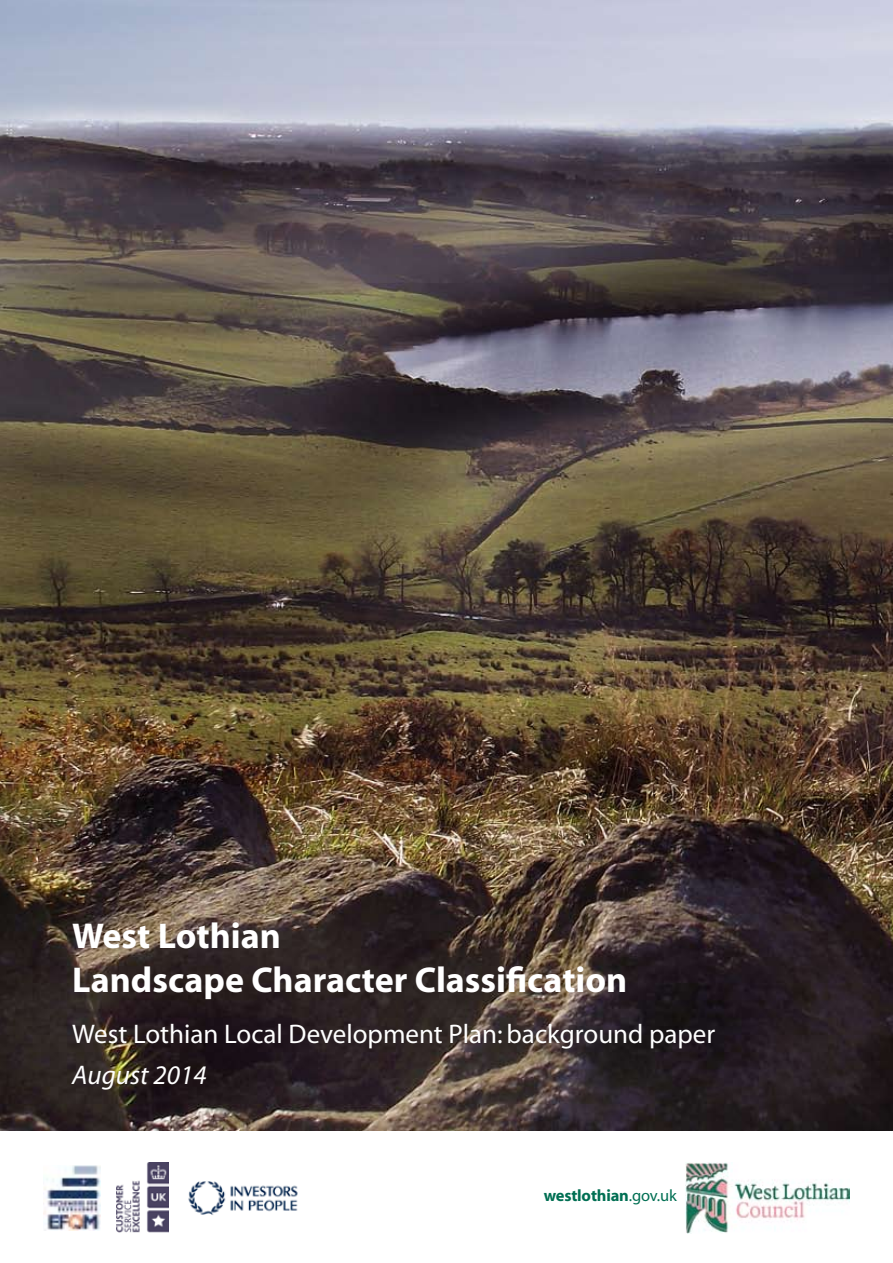
<style>
.page{position:relative;width:893px;height:1263px;background:#fff}
.page>*{position:absolute;margin:0;border:0;box-sizing:border-box;transform-origin:0 0}
.t1{font:700 36px/43.2px "Myriad";color:#fff}
.t2{font:27px "Myriad";color:#fff}
.t3{font:italic 27px "Myriad";color:#fff}
.t4{font:700 16.5px "Myriad";letter-spacing:-.01em;color:#006f53}
.s1{font-weight:400}
</style>
<div class="page">
<img style="left:0;top:0;width:893px;height:1130px">
<img style="left:44px;top:1165px;width:57px;height:65px">
<img style="left:188px;top:1181px;width:110px;height:34px">
<img style="left:117px;top:1162px;width:52px;height:71px">
<img style="left:685px;top:1162px;width:164px;height:71px">
<h1 class="t1" style="left:72px;top:916px;width:556px">West Lothian<br>Landscape Character Classification</h1>
<p class="t2" style="left:72px;top:1021px;width:644px">West Lothian Local Development Plan: background paper</p>
<p class="t3" style="left:72px;top:1062px;width:136px">August 2014</p>
<p class="t4" style="left:544px;top:1187px;width:135px">westlothian<span class="s1">.gov.uk</span></p>
</div>
